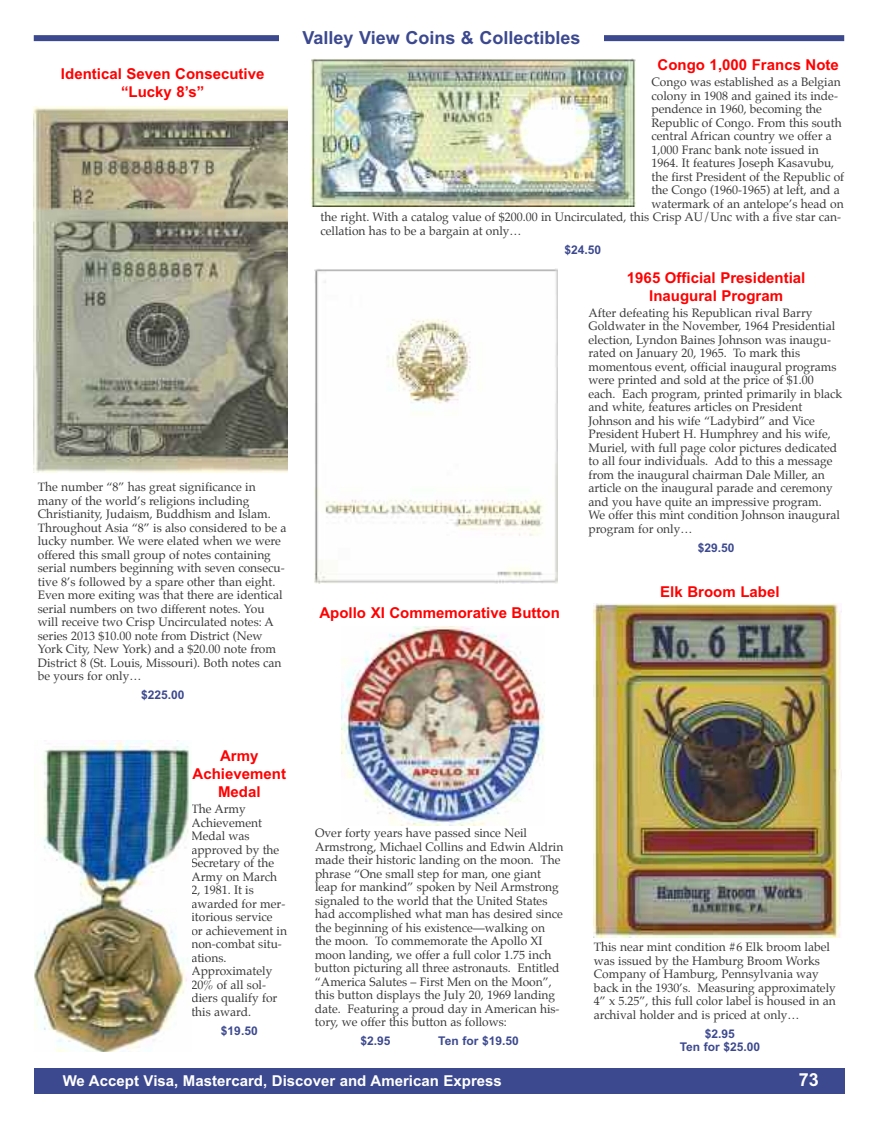
<style>
.page{position:relative;width:878px;height:1121px;background:#fff}
.page>*{position:absolute;margin:0;border:0;box-sizing:border-box;transform-origin:0 0}
.t1{font:700 18px "Arial";color:#3c498f}
.t2{font:700 18px "Arial";color:#fff}
.t3{font:700 15px/18px "Arial";color:#f00;text-align:center}
.t4{font:700 15px "Arial";color:#fff}
.t5{font:12px/13.5px "Palatino";color:#39383a}
.t6{font:700 12px/13.5px "Arial";color:#3c498f;text-align:center}
</style>
<div class="page">
<div style="left:34px;top:35px;width:810px;height:6px;background:#3c498f"></div>
<div style="left:279px;top:27px;width:324px;height:26px;background:#fff"></div>
<div style="left:34px;top:1068px;width:810px;height:26px;background:#3c498f"></div>
<img style="left:593px;top:603px;width:248px;height:334px">
<img style="left:311px;top:59px;width:324px;height:147px">
<img style="left:35px;top:741px;width:155px;height:310px">
<img style="left:315px;top:268px;width:243px;height:315px">
<img style="left:341px;top:626px;width:204px;height:200px">
<img style="left:34px;top:107px;width:254px;height:366px">
<p class="t3" style="left:61px;top:65px;width:205px">Identical Seven Consecutive “Lucky 8’s”</p>
<p class="t5" style="left:38px;top:481px;width:250px">The number “8” has great significance in many of the world’s religions including Christianity, Judaism, Buddhism and Islam.<br>Throughout Asia “8” is also considered to be a lucky number. We were elated when we were offered this small group of notes containing serial numbers beginning with seven consecu&shy;tive 8’s followed by a spare other than eight.<br>Even more exiting was that there are identical serial numbers on two different notes. You will receive two Crisp Uncirculated notes: A series 2013 $10.00 note from District (New York City, New York) and a $20.00 note from District 8 (St. Louis, Missouri). Both notes can be yours for only…</p>
<p class="t6" style="left:141px;top:688px;width:45px">$225.00</p>
<h1 class="t1" style="left:302px;top:28px;width:279px">Valley View Coins &amp; Collectibles</h1>
<p class="t3" style="left:657px;top:56px;width:183px">Congo 1,000 Francs Note</p>
<p class="t5" style="left:651px;top:76px;width:191px">Congo was established as a Belgian</p>
<p class="t5" style="left:651px;top:90px;width:188px">colony in 1908 and gained its inde-</p>
<p class="t5" style="left:651px;top:103px;width:172px">pendence in 1960, becoming the</p>
<p class="t5" style="left:651px;top:117px;width:192px">Republic of Congo. From this south</p>
<p class="t5" style="left:651px;top:130px;width:182px">central African country we offer a</p>
<p class="t5" style="left:651px;top:144px;width:169px">1,000 Franc bank note issued in</p>
<p class="t5" style="left:651px;top:157px;width:184px">1964. It features Joseph Kasavubu,</p>
<p class="t5" style="left:651px;top:171px;width:194px">the first President of the Republic of</p>
<p class="t5" style="left:651px;top:184px;width:190px">the Congo (1960-1965) at left, and a</p>
<p class="t5" style="left:651px;top:198px;width:194px">watermark of an antelope’s head on</p>
<p class="t5" style="left:320px;top:211px;width:522px">the right. With a catalog value of $200.00 in Uncirculated, this Crisp AU/Unc with a five star can-</p>
<p class="t5" style="left:320px;top:225px;width:202px">cellation has to be a bargain at only…</p>
<p class="t6" style="left:564px;top:243px;width:38px">$24.50</p>
<p class="t3" style="left:627px;top:268px;width:180px">1965 Official Presidential<br>Inaugural Program</p>
<p class="t5" style="left:588px;top:307px;width:255px">After defeating his Republican rival Barry Goldwater in the November, 1964 Presidential election, Lyndon Baines Johnson was inaugu&shy;rated on January 20, 1965. To mark this momentous event, official inaugural programs were printed and sold at the price of $1.00 each. Each program, printed primarily in black and white, features articles on President Johnson and his wife “Ladybird” and Vice President Hubert H. Humphrey and his wife, Muriel, with full page color pictures dedicated to all four individuals. Add to this a message from the inaugural chairman Dale Miller, an article on the inaugural parade and ceremony and you have quite an impressive program.<br>We offer this mint condition Johnson inaugural program for only…</p>
<p class="t6" style="left:697px;top:541px;width:38px">$29.50</p>
<p class="t3" style="left:319px;top:604px;width:242px">Apollo XI Commemorative Button</p>
<p class="t3" style="left:660px;top:583px;width:121px">Elk Broom Label</p>
<p class="t3" style="left:193px;top:746px;width:95px">Army<br>Achievement<br>Medal</p>
<p class="t5" style="left:191px;top:803px;width:97px">The Army<br>Achievement<br>Medal was approved by the<br>Secretary of the<br>Army on March<br>2, 1981. It is awarded for mer&shy;itorious service<br>or achievement in non-combat situ&shy;ations.<br>Approximately<br>20% of all sol&shy;diers qualify for this award.</p>
<p class="t6" style="left:221px;top:1023px;width:38px">$19.50</p>
<p class="t5" style="left:315px;top:827px;width:250px">Over forty years have passed since Neil Armstrong, Michael Collins and Edwin Aldrin made their historic landing on the moon. The phrase “One small step for man, one giant leap for mankind” spoken by Neil Armstrong signaled to the world that the United States had accomplished what man has desired since the beginning of his existence—walking on the moon. To commemorate the Apollo XI moon landing, we offer a full color 1.75 inch button picturing all three astronauts. Entitled “America Salutes – First Men on the Moon”, this button displays the July 20, 1969 landing date. Featuring a proud day in American his&shy;tory, we offer this button as follows:</p>
<p class="t6" style="left:360px;top:1034px;width:32px">$2.95</p>
<p class="t6" style="left:438px;top:1034px;width:82px">Ten for $19.50</p>
<p class="t5" style="left:593px;top:941px;width:243px">This near mint condition #6 Elk broom label was issued by the Hamburg Broom Works Company of Hamburg, Pennsylvania way back in the 1930’s. Measuring approximately 4” x 5.25”, this full color label is housed in an archival holder and is priced at only…</p>
<p class="t6" style="left:679px;top:1026px;width:82px">$2.95<br>Ten for $25.00</p>
<p class="t4" style="left:63px;top:1071px;width:440px">We Accept Visa, Mastercard, Discover and American Express</p>
<h1 class="t2" style="left:798px;top:1069px;width:22px">73</h1>
</div>
